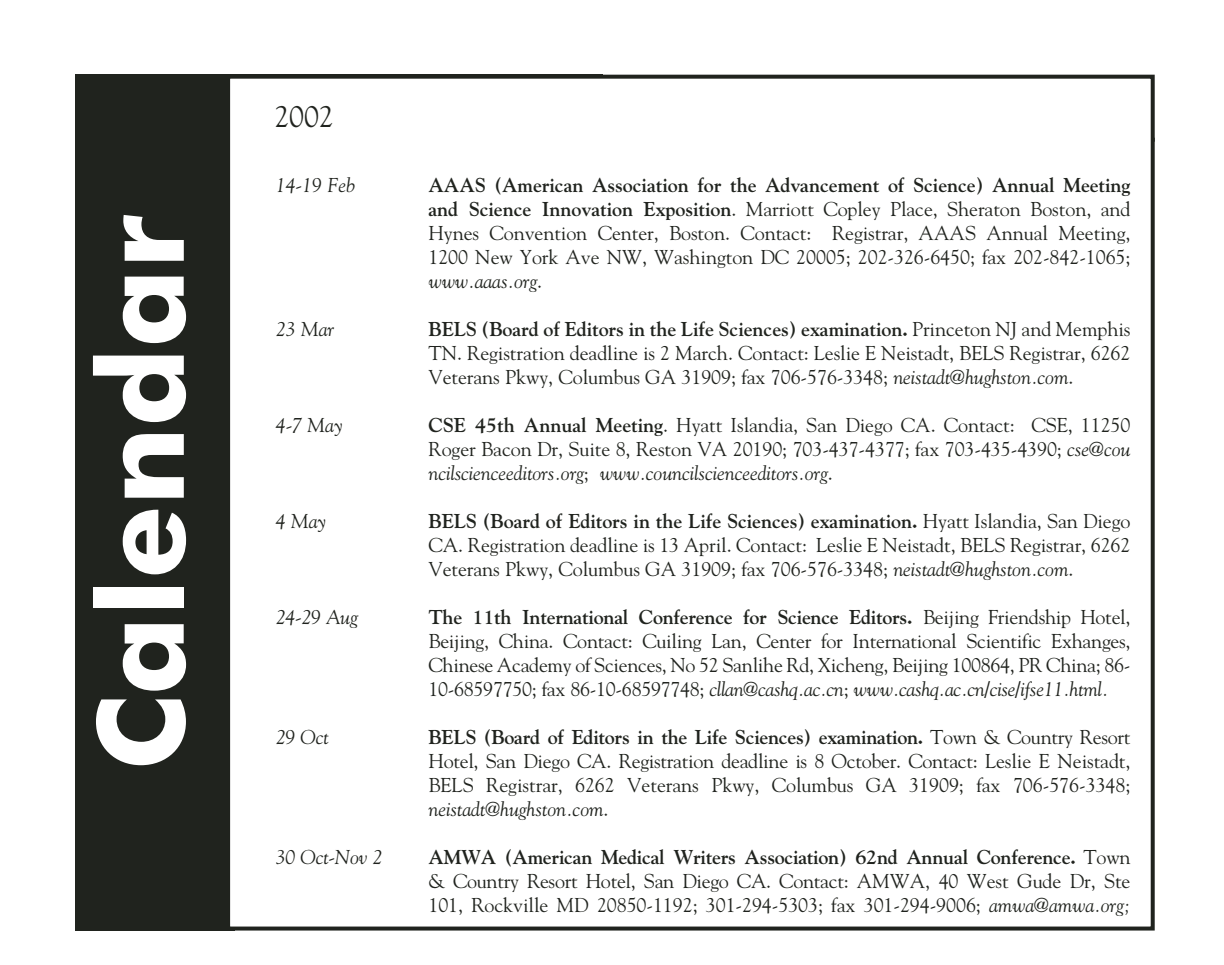
<style>
.page{position:relative;width:1224px;height:965px;background:#fff}
.page>*{position:absolute;margin:0;border:0;box-sizing:border-box;transform-origin:0 0}
.t1{font:700 120px "Futura BT";color:#fff}
.t2{font:30px "Goudy";color:#20231e}
.t3{font:20px/24px "Goudy";letter-spacing:-.005em;color:#20231e;text-align:justify}
.t4{font:italic 20px "Goudy";letter-spacing:-.015em;color:#20231e}
.s1{font-weight:700}
.s2{font-style:italic}
</style>
<div class="page">
<div style="left:75px;top:75px;width:160px;height:855px;background:#20231e"></div>
<div style="left:228px;top:77px;width:925px;height:851px;background:#fff"></div>
<div style="left:226px;top:75px;width:929px;height:855px;border:4px solid #20231e"></div>
<h1 class="t1" style="left:98px;top:771px;width:557px;rotate:-90deg">Calendar</h1>
<h2 class="t2" style="left:274px;top:105px;width:61px">2002</h2>
<p class="t4" style="left:276px;top:177px;width:81px">14-19 Feb</p>
<p class="t3" style="left:428px;top:175px;width:704px"><span class="s1">AAAS (American Association for the Advancement of Science) Annual Meeting and Science Innovation Exposition</span>. Marriott Copley Place, Sheraton Boston, and Hynes Convention Center, Boston. Contact: Registrar, AAAS Annual Meeting, 1200 New York Ave NW, Washington DC 20005; 202-326-6450; fax 202-842-1065; <span class="s2">www.aaas.org</span>.</p>
<p class="t4" style="left:276px;top:321px;width:60px">23 Mar</p>
<p class="t3" style="left:428px;top:319px;width:704px"><span class="s1">BELS (Board of Editors in the Life Sciences) examination.</span> Princeton NJ and Memphis TN. Registration deadline is 2 March. Contact: Leslie E Neistadt, BELS Registrar, 6262<br>Veterans Pkwy, Columbus GA 31909; fax 706-576-3348; <span class="s2">neistadt@hughston.com</span>.</p>
<p class="t4" style="left:276px;top:417px;width:69px">4-7 May</p>
<p class="t3" style="left:428px;top:415px;width:704px"><span class="s1">CSE 45th Annual Meeting</span>. Hyatt Islandia, San Diego CA. Contact: CSE, 11250<br>Roger Bacon Dr, Suite 8, Reston VA 20190; 703-437-4377; fax 703-435-4390; <span class="s2">cse@cou ncilscienceeditors.org</span>; <span class="s2">www.councilscienceeditors.org</span>.</p>
<p class="t4" style="left:276px;top:513px;width:52px">4 May</p>
<p class="t3" style="left:428px;top:511px;width:704px"><span class="s1">BELS (Board of Editors in the Life Sciences) examination.</span> Hyatt Islandia, San Diego CA. Registration deadline is 13 April. Contact: Leslie E Neistadt, BELS Registrar, 6262<br>Veterans Pkwy, Columbus GA 31909; fax 706-576-3348; <span class="s2">neistadt@hughston.com</span>.</p>
<p class="t4" style="left:276px;top:609px;width:83px">24-29 Aug</p>
<p class="t3" style="left:428px;top:607px;width:704px"><span class="s1">The 11th International Conference for Science Editors.</span> Beijing Friendship Hotel, Beijing, China. Contact: Cuiling Lan, Center for International Scientific Exhanges, Chinese Academy of Sciences, No 52 Sanlihe Rd, Xicheng, Beijing 100864, PR China; 86- 10-68597750; fax 86-10-68597748; <span class="s2">cllan@cashq.ac.cn</span>; <span class="s2">www.cashq.ac.cn/cise/ifse11.html.</span></p>
<p class="t4" style="left:276px;top:729px;width:54px">29 Oct</p>
<p class="t3" style="left:428px;top:727px;width:704px"><span class="s1">BELS (Board of Editors in the Life Sciences) examination.</span> Town &amp; Country Resort Hotel, San Diego CA. Registration deadline is 8 October. Contact: Leslie E Neistadt, BELS Registrar, 6262 Veterans Pkwy, Columbus GA 31909; fax 706-576-3348; <span class="s2">neistadt@hughston.com</span>.</p>
<p class="t4" style="left:276px;top:849px;width:108px">30 Oct-Nov 2</p>
<p class="t3" style="left:428px;top:847px;width:704px"><span class="s1">AMWA (American Medical Writers Association) 62nd Annual Conference.</span> Town &amp; Country Resort Hotel, San Diego CA. Contact: AMWA, 40 West Gude Dr, Ste 101, Rockville MD 20850-1192; 301-294-5303; fax 301-294-9006; <span class="s2">amwa@amwa.org;</span></p>
</div>
